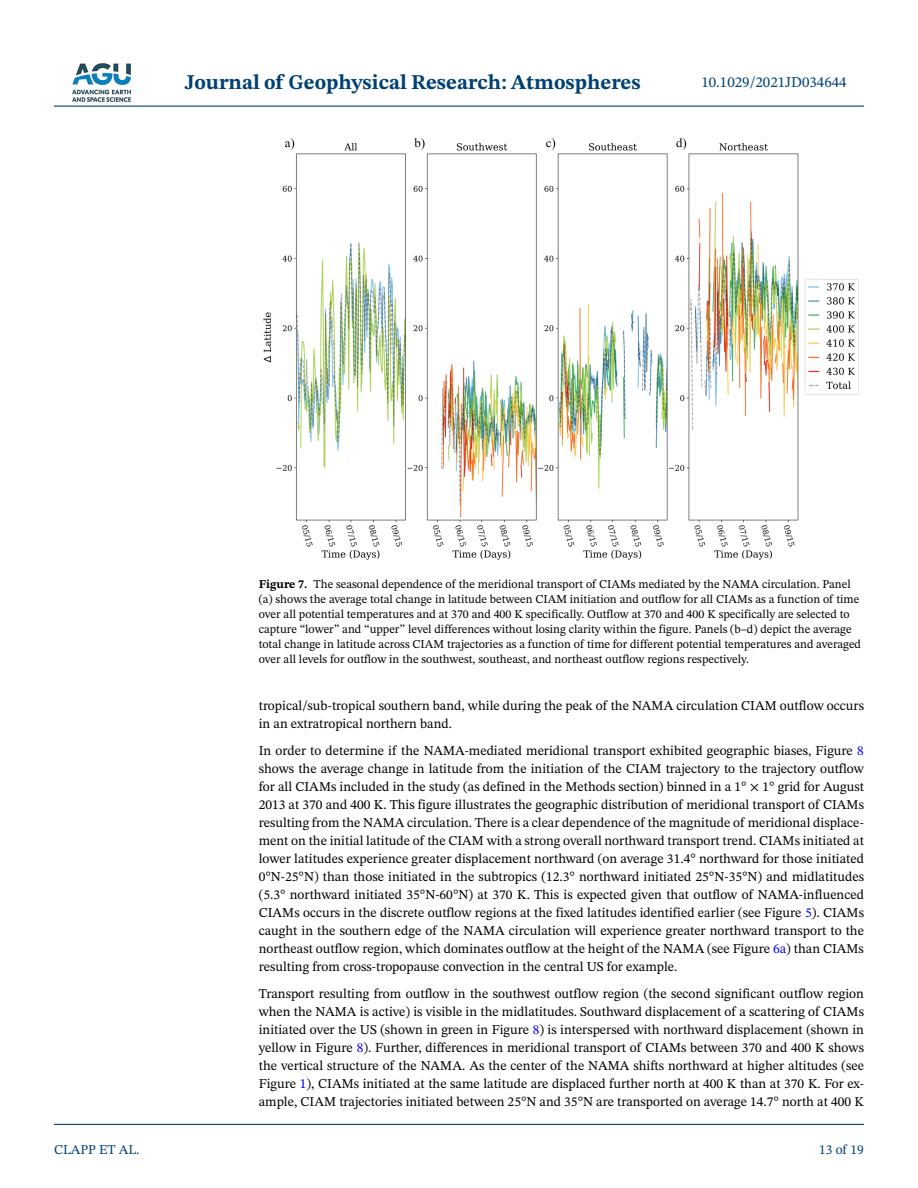
<style>
.page{position:relative;width:918px;height:1188px;background:#fff}
.page>*{position:absolute;margin:0;border:0;box-sizing:border-box;transform-origin:0 0}
.t1{font:700 21px "STIX Two Text";color:#004174}
.t2{font:15px "STIX Two Text";color:#004174}
.t3{font:13.5px/18px "STIX Two Text";color:#000;text-align:justify}
.t4{font:13.5px "STIX Two Text";color:#004174}
.t5{font:12px/15px "STIX Two Text";color:#000}
.s1{font-weight:700}
.s2{color:#00f}
</style>
<div class="page">
<hr style="left:54px;top:106px;width:810px;height:1px;background:#004174">
<hr style="left:54px;top:1124px;width:810px;height:1px;background:#004174">
<img style="left:72px;top:63px;width:59px;height:39px">
<img style="left:264px;top:138px;width:595px;height:422px">
<h1 class="t1" style="left:185px;top:67px;width:457px">Journal of Geophysical Research: Atmospheres</h1>
<p class="t2" style="left:701px;top:72px;width:147px">10.1029/2021JD034644</p>
<p class="t4" style="left:54px;top:1140px;width:87px">CLAPP ET AL.</p>
<p class="t5" style="left:259px;top:577px;width:604px"><span class="s1">Figure 7.</span> The seasonal dependence of the meridional transport of CIAMs mediated by the NAMA circulation. Panel (a) shows the average total change in latitude between CIAM initiation and outflow for all CIAMs as a function of time over all potential temperatures and at 370 and 400 K specifically. Outflow at 370 and 400 K specifically are selected to capture “lower” and “upper” level differences without losing clarity within the figure. Panels (b–d) depict the average total change in latitude across CIAM trajectories as a function of time for different potential temperatures and averaged over all levels for outflow in the southwest, southeast, and northeast outflow regions respectively.</p>
<p class="t3" style="left:259px;top:696px;width:607px">tropical/sub-tropical southern band, while during the peak of the NAMA circulation CIAM outflow occurs in an extratropical northern band.</p>
<p class="t3" style="left:259px;top:741px;width:607px">In order to determine if the NAMA-mediated meridional transport exhibited geographic biases, Figure <span class="s2">8 </span>shows the average change in latitude from the initiation of the CIAM trajectory to the trajectory outflow for all CIAMs included in the study (as defined in the Methods section) binned in a 1° × 1° grid for August 2013 at 370 and 400 K. This figure illustrates the geographic distribution of meridional transport of CIAMs resulting from the NAMA circulation. There is a clear dependence of the magnitude of meridional displace&shy;ment on the initial latitude of the CIAM with a strong overall northward transport trend. CIAMs initiated at lower latitudes experience greater displacement northward (on average 31.4° northward for those initiated 0°N-25°N) than those initiated in the subtropics (12.3° northward initiated 25°N-35°N) and midlatitudes (5.3° northward initiated 35°N-60°N) at 370 K. This is expected given that outflow of NAMA-influenced CIAMs occurs in the discrete outflow regions at the fixed latitudes identified earlier (see Figure <span class="s2">5</span>). CIAMs caught in the southern edge of the NAMA circulation will experience greater northward transport to the northeast outflow region, which dominates outflow at the height of the NAMA (see Figure <span class="s2">6a</span>) than CIAMs resulting from cross-tropopause convection in the central US for example.</p>
<p class="t3" style="left:259px;top:984px;width:607px">Transport resulting from outflow in the southwest outflow region (the second significant outflow region when the NAMA is active) is visible in the midlatitudes. Southward displacement of a scattering of CIAMs initiated over the US (shown in green in Figure <span class="s2">8</span>) is interspersed with northward displacement (shown in yellow in Figure <span class="s2">8</span>). Further, differences in meridional transport of CIAMs between 370 and 400 K shows the vertical structure of the NAMA. As the center of the NAMA shifts northward at higher altitudes (see Figure <span class="s2">1</span>), CIAMs initiated at the same latitude are displaced further north at 400 K than at 370 K. For ex&shy;ample, CIAM trajectories initiated between 25°N and 35°N are transported on average 14.7° north at 400 K</p>
<p class="t4" style="left:819px;top:1140px;width:46px">13 of 19</p>
</div>
